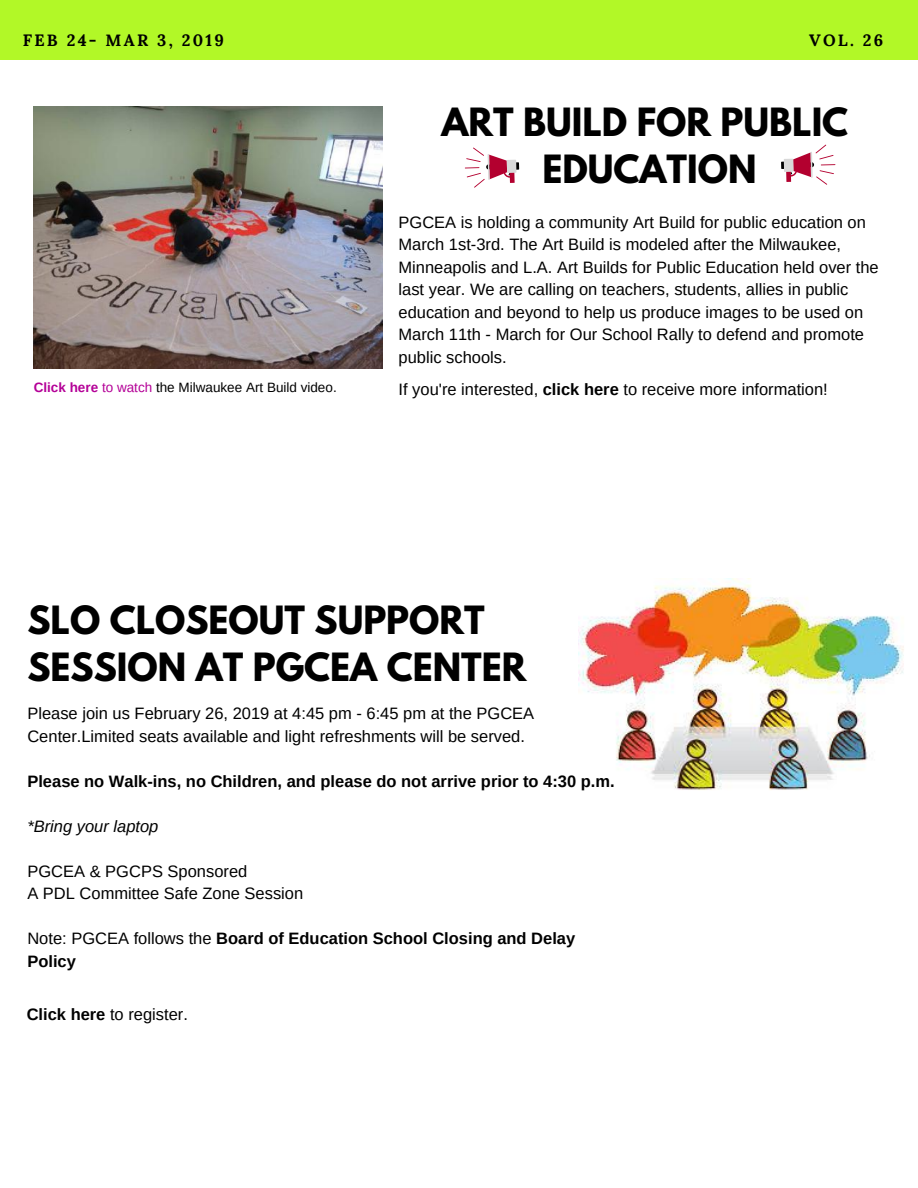
<style>
.page{position:relative;width:918px;height:1188px;background:#fff}
.page>*{position:absolute;margin:0;border:0;box-sizing:border-box;transform-origin:0 0}
.t1{font:700 34.5px/47.2px "League Spartan";color:#000;text-align:center}
.t2{font:16.5px/22.5px "Arimo";color:#000}
.t3{font:700 16.5px/22.5px "Arimo";color:#000}
.t4{font:italic 16.5px "Arimo";color:#000}
.t5{font:700 16.35px "Lora";letter-spacing:.14em;color:#000}
.t6{font:13.5px "Arimo";color:#000}
.s1{font-weight:700;color:#b40097}
.s2{color:#b40097}
.s3{font-weight:700}
.s4{font-weight:400}
</style>
<div class="page">
<div style="left:0;top:0;width:918px;height:60px;background:#b2f827"></div>
<img style="left:34px;top:107px;width:349px;height:262px">
<div style="left:510px;top:172px;width:5px;height:11px;background:#b3002f"></div>
<svg style="left:513px;top:162px;width:6px;height:8px"></svg>
<div style="left:507px;top:160px;width:9px;height:13px;background:#d9d9d9"></div>
<svg style="left:465px;top:147px;width:47px;height:41px"></svg>
<div style="left:786px;top:171px;width:5px;height:11px;background:#b3002f"></div>
<svg style="left:781px;top:162px;width:6px;height:7px"></svg>
<div style="left:784px;top:159px;width:9px;height:13px;background:#d9d9d9"></div>
<svg style="left:788px;top:144px;width:47px;height:41px"></svg>
<img style="left:578px;top:578px;width:326px;height:212px">
<p class="t5" style="left:23px;top:29px;width:203px">FEB 24- MAR 3, 2019</p>
<p class="t5" style="left:809px;top:29px;width:76px">VOL. 26</p>
<p class="t6" style="left:34px;top:380px;width:304px"><span class="s1">Click here</span> <span class="s2">to watch</span> the Milwaukee Art Build video.</p>
<h1 class="t1" style="left:441px;top:103px;width:408px">ART BUILD FOR PUBLIC<br>EDUCATION</h1>
<p class="t2" style="left:399px;top:211px;width:482px">PGCEA is holding a community Art Build for public education on March 1st-3rd. The Art Build is modeled after the Milwaukee, Minneapolis and L.A. Art Builds for Public Education held over the last year. We are calling on teachers, students, allies in public education and beyond to help us produce images to be used on March 11th - March for Our School Rally to defend and promote public schools.</p>
<p class="t2" style="left:399px;top:378px;width:431px">If you're interested, <span class="s3">click here</span> to receive more information!</p>
<h1 class="t1" style="left:27px;top:601px;width:501px;text-align:left">SLO CLOSEOUT SUPPORT<br>SESSION AT PGCEA CENTER</h1>
<p class="t2" style="left:27px;top:702px;width:508px">Please join us February 26, 2019 at 4:45 pm - 6:45 pm at the PGCEA<br>Center.Limited seats available and light refreshments will be served.</p>
<p class="t3" style="left:27px;top:770px;width:589px">Please no Walk-ins, no Children, and please do not arrive prior to 4:30 p.m.</p>
<p class="t4" style="left:27px;top:817px;width:133px">*Bring your laptop</p>
<p class="t2" style="left:27px;top:860px;width:277px">PGCEA &amp; PGCPS Sponsored<br>A PDL Committee Safe Zone Session</p>
<p class="t3" style="left:27px;top:927px;width:549px"><span class="s4">Note: PGCEA follows the</span> Board of Education School Closing and Delay<br>Policy</p>
<p class="t2" style="left:27px;top:1003px;width:163px"><span class="s3">Click here</span> to register.</p>
</div>
